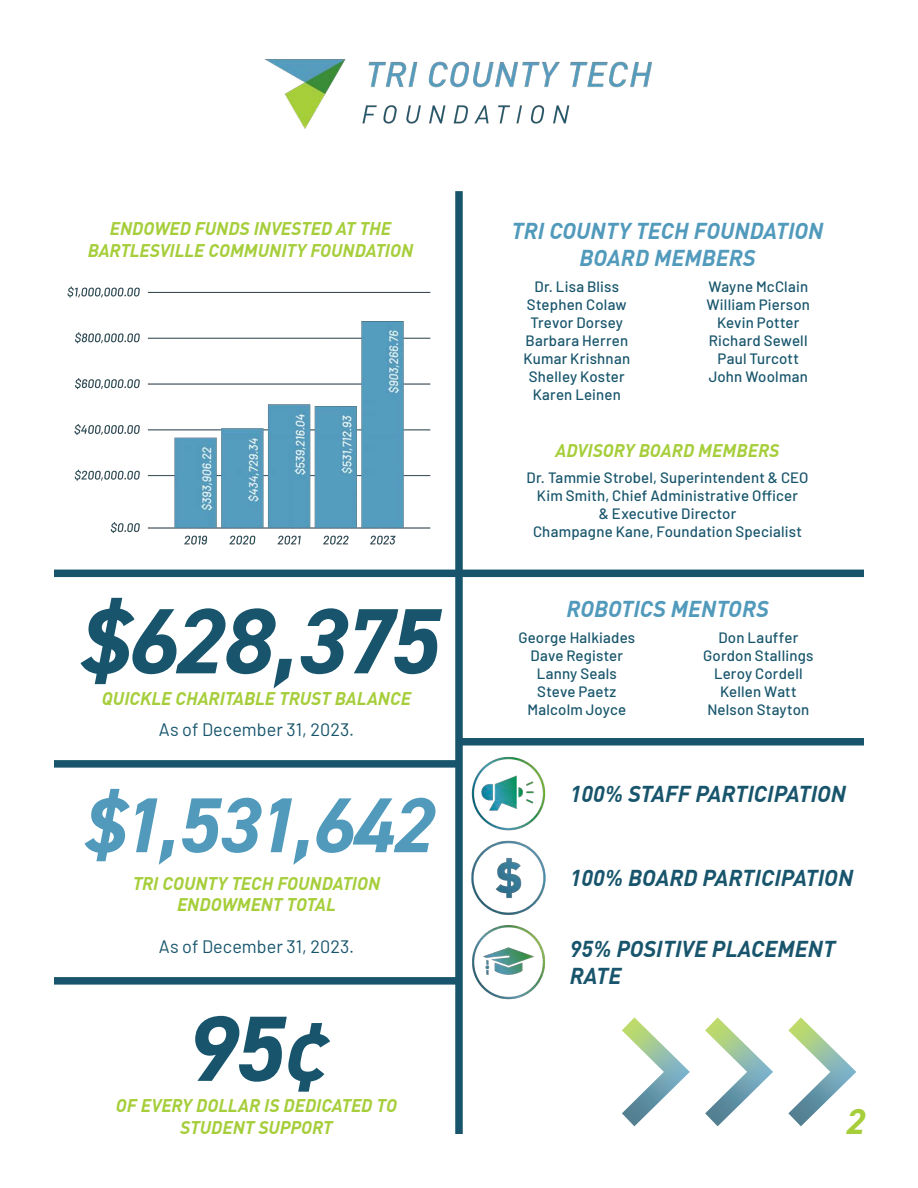
<style>
.page{position:relative;width:918px;height:1188px;background:#fff}
.page>*{position:absolute;margin:0;border:0;box-sizing:border-box;transform-origin:0 0}
.t1{font:italic 700 93px "DIN2014";letter-spacing:-.04em;color:#18556c}
.t2{font:italic 700 78px "DIN2014";letter-spacing:-.03em;color:#519abc}
.t3{font:italic 700 36px "DIN2014";color:#a6ce3b}
.t4{font:italic 700 22.5px "DIN Offc";color:#18556c}
.t5{font:italic 700 22.5px "DIN Offc";color:#519abc}
.t6{font:italic 700 18px/21.6px "DIN Offc";letter-spacing:-.005em;color:#a6ce3b;text-align:center}
.t7{font:18px "Barlow";color:#18556c}
.t8{font:500 15px "Barlow";letter-spacing:.01em;color:#18556c}
</style>
<div class="page">
<img style="left:264px;top:59px;width:388px;height:70px">
<img style="left:471px;top:756px;width:75px;height:75px">
<img style="left:471px;top:840px;width:75px;height:75px">
<img style="left:472px;top:925px;width:74px;height:74px">
<div style="left:54px;top:570px;width:405px;height:7px;background:#18556c"></div>
<div style="left:54px;top:760px;width:405px;height:8px;background:#18556c"></div>
<div style="left:54px;top:977px;width:405px;height:8px;background:#18556c"></div>
<img style="left:705px;top:1017px;width:68px;height:109px">
<img style="left:622px;top:1017px;width:68px;height:109px">
<img style="left:788px;top:1017px;width:68px;height:109px">
<img style="left:67px;top:286px;width:364px;height:259px">
<div style="left:455px;top:191px;width:8px;height:943px;background:#18556c"></div>
<div style="left:459px;top:570px;width:405px;height:7px;background:#18556c"></div>
<div style="left:459px;top:738px;width:405px;height:8px;background:#18556c"></div>
<p class="t6" style="left:88px;top:217px;width:327px">ENDOWED FUNDS INVESTED AT THE<br>BARTLESVILLE COMMUNITY FOUNDATION</p>
<p class="t1" style="left:76px;top:579px;width:362px">$628,375</p>
<p class="t6" style="left:102px;top:687px;width:311px">QUICKLE CHARITABLE TRUST BALANCE</p>
<p class="t7" style="left:159px;top:717px;width:197px">As of December 31, 2023.</p>
<p class="t2" style="left:81px;top:773px;width:352px">$1,531,642</p>
<p class="t6" style="left:133px;top:872px;width:249px">TRI COUNTY TECH FOUNDATION<br>ENDOWMENT TOTAL</p>
<p class="t7" style="left:159px;top:934px;width:197px">As of December 31, 2023.</p>
<p class="t1" style="left:183px;top:987px;width:148px">95¢</p>
<p class="t6" style="left:116px;top:1094px;width:283px">OF EVERY DOLLAR IS DEDICATED TO<br>STUDENT SUPPORT</p>
<p class="t5" style="left:512px;top:216px;width:313px">TRI COUNTY TECH FOUNDATION</p>
<p class="t5" style="left:580px;top:243px;width:177px">BOARD MEMBERS</p>
<p class="t8" style="left:535px;top:275px;width:86px">Dr. Lisa Bliss</p>
<p class="t8" style="left:527px;top:293px;width:101px">Stephen Colaw</p>
<p class="t8" style="left:531px;top:311px;width:94px">Trevor Dorsey</p>
<p class="t8" style="left:525px;top:329px;width:104px">Barbara Herren</p>
<p class="t8" style="left:523px;top:347px;width:108px">Kumar Krishnan</p>
<p class="t8" style="left:529px;top:365px;width:97px">Shelley Koster</p>
<p class="t8" style="left:533px;top:383px;width:90px">Karen Leinen</p>
<p class="t8" style="left:708px;top:275px;width:101px">Wayne McClain</p>
<p class="t8" style="left:706px;top:293px;width:105px">William Pierson</p>
<p class="t8" style="left:717px;top:311px;width:84px">Kevin Potter</p>
<p class="t8" style="left:709px;top:329px;width:100px">Richard Sewell</p>
<p class="t8" style="left:718px;top:347px;width:83px">Paul Turcott</p>
<p class="t8" style="left:709px;top:365px;width:101px">John Woolman</p>
<p class="t6" style="left:556px;top:439px;width:225px">ADVISORY BOARD MEMBERS</p>
<p class="t8" style="left:527px;top:466px;width:283px">Dr. Tammie Strobel, Superintendent &amp; CEO</p>
<p class="t8" style="left:537px;top:484px;width:263px">Kim Smith, Chief Administrative Officer</p>
<p class="t8" style="left:599px;top:502px;width:139px">&amp; Executive Director</p>
<p class="t8" style="left:533px;top:520px;width:270px">Champagne Kane, Foundation Specialist</p>
<p class="t5" style="left:566px;top:594px;width:204px">ROBOTICS MENTORS</p>
<p class="t8" style="left:518px;top:627px;width:118px">George Halkiades</p>
<p class="t8" style="left:531px;top:645px;width:94px">Dave Register</p>
<p class="t8" style="left:537px;top:663px;width:82px">Lanny Seals</p>
<p class="t8" style="left:537px;top:681px;width:81px">Steve Paetz</p>
<p class="t8" style="left:527px;top:699px;width:100px">Malcolm Joyce</p>
<p class="t8" style="left:718px;top:627px;width:81px">Don Lauffer</p>
<p class="t8" style="left:703px;top:645px;width:112px">Gordon Stallings</p>
<p class="t8" style="left:714px;top:663px;width:90px">Leroy Cordell</p>
<p class="t8" style="left:720px;top:681px;width:78px">Kellen Watt</p>
<p class="t8" style="left:707px;top:699px;width:103px">Nelson Stayton</p>
<p class="t4" style="left:570px;top:779px;width:278px">100% STAFF PARTICIPATION</p>
<p class="t4" style="left:570px;top:864px;width:285px">100% BOARD PARTICIPATION</p>
<p class="t4" style="left:570px;top:934px;width:267px">95% POSITIVE PLACEMENT</p>
<p class="t4" style="left:570px;top:961px;width:53px">RATE</p>
<p class="t3" style="left:845px;top:1098px;width:21px">2</p>
</div>
